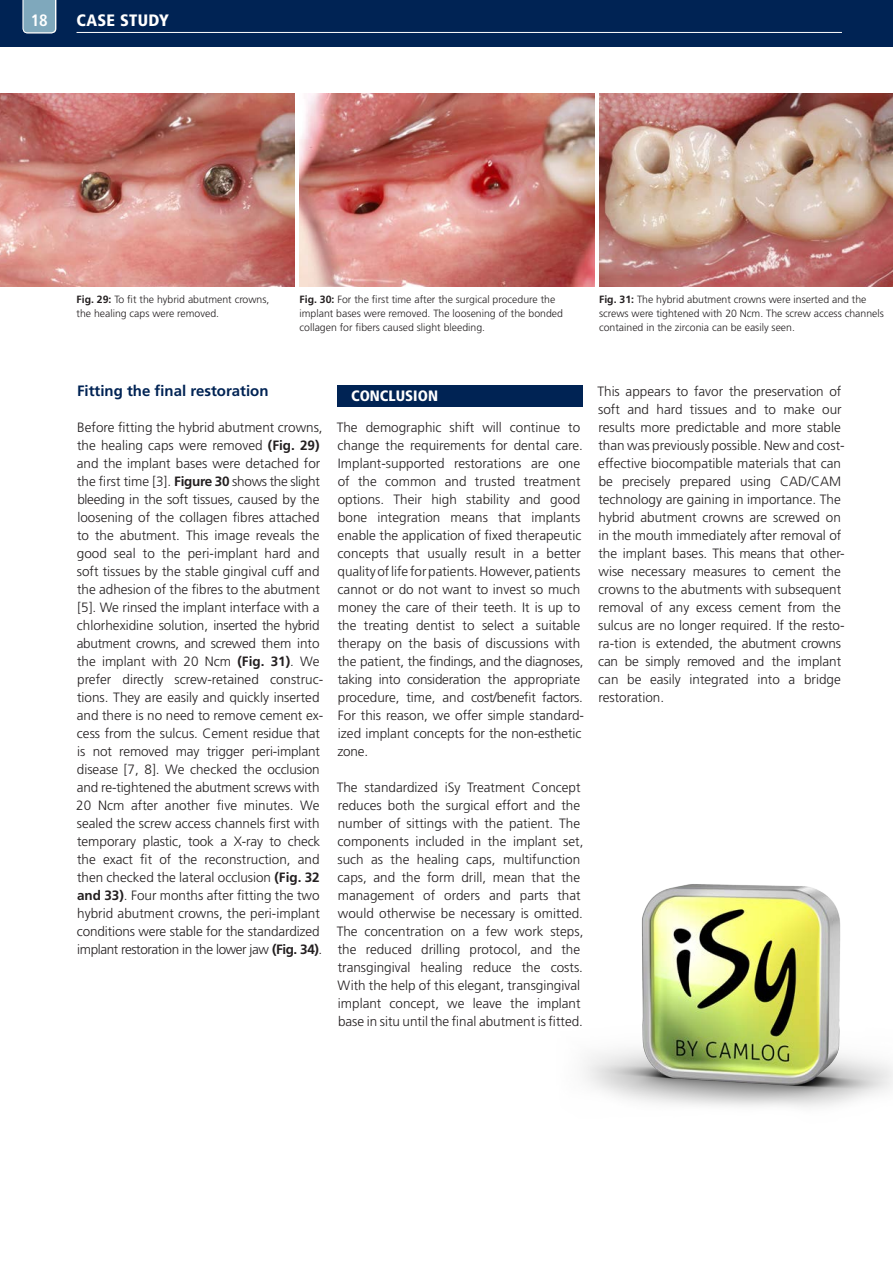
<style>
.page{position:relative;width:893px;height:1263px;background:#fff}
.page>*{position:absolute;margin:0;border:0;box-sizing:border-box;transform-origin:0 0}
.t1{font:900 condensed 16.5px "Frutiger LT Std";letter-spacing:.02em;color:#fff}
.t2{font:700 condensed 16.5px "Frutiger LT Std";color:#fff}
.t3{font:700 15px "Frutiger LT Std";color:#002354}
.t4{font:900 condensed 15px "Frutiger LT Std";color:#fff}
.t5{font:300 13.5px/18px "Frutiger LT Std";color:#231f20}
.t6{font:300 10.5px/14.2px "Frutiger LT Std";color:#231f20}
.s1{font-weight:700}
</style>
<div class="page">
<div style="left:0;top:0;width:893px;height:47px;background:#002354"></div>
<hr style="left:77px;top:32px;width:765px;height:1px;background:#fff">
<svg style="left:23px;top:0;width:33px;height:33px"></svg>
<div style="left:337px;top:385px;width:245px;height:22px;background:#002354"></div>
<img style="left:584px;top:884px;width:309px;height:223px">
<img style="left:0;top:94px;width:295px;height:192px">
<img style="left:300px;top:94px;width:294px;height:192px">
<img style="left:599px;top:94px;width:294px;height:192px">
<p class="t2" style="left:31px;top:11px;width:19px">18</p>
<p class="t1" style="left:77px;top:11px;width:94px">CASE STUDY</p>
<p class="t6" style="left:77px;top:292px;width:194px"><span class="s1">Fig. 29:</span> To fit the hybrid abutment crowns, the healing caps were removed.</p>
<p class="t6" style="left:300px;top:292px;width:265px"><span class="s1">Fig. 30:</span> For the first time after the surgical procedure the implant bases were removed. The loosening of the bonded collagen for fibers caused slight bleeding.</p>
<p class="t6" style="left:599px;top:292px;width:286px"><span class="s1">Fig. 31:</span> The hybrid abutment crowns were inserted and the screws were tightened with 20 Ncm. The screw access channels contained in the zirconia can be easily seen.</p>
<p class="t3" style="left:77px;top:382px;width:193px">Fitting the final restoration</p>
<p class="t5" style="left:76px;top:419px;width:249px">Before fitting the hybrid abutment crowns, the healing caps were removed <span class="s1">(Fig. 29) </span>and the implant bases were detached for the first time [3]. <span class="s1">Figure 30</span> shows the slight bleeding in the soft tissues, caused by the loosening of the collagen fibres attached to the abutment. This image reveals the good seal to the peri-implant hard and soft tissues by the stable gingival cuff and the adhesion of the fibres to the abutment [5]. We rinsed the implant interface with a chlorhexidine solution, inserted the hybrid abutment crowns, and screwed them into the implant with 20 Ncm <span class="s1">(Fig. 31)</span>. We prefer directly screw-retained construc&shy;tions. They are easily and quickly inserted and there is no need to remove cement ex&shy;cess from the sulcus. Cement residue that is not removed may trigger peri-implant disease [7, 8]. We checked the occlusion and re-tightened the abutment screws with 20 Ncm after another five minutes. We sealed the screw access channels first with temporary plastic, took a X-ray to check the exact fit of the reconstruction, and then checked the lateral occlusion <span class="s1">(Fig. 32 and 33)</span>. Four months after fitting the two hybrid abutment crowns, the peri-implant conditions were stable for the standardized implant restoration in the lower jaw <span class="s1">(Fig. 34)</span>.</p>
<p class="t5" style="left:337px;top:418px;width:249px">The demographic shift will continue to change the requirements for dental care.<br>Implant-supported restorations are one of the common and trusted treatment options. Their high stability and good bone integration means that implants enable the application of fixed therapeutic concepts that usually result in a better quality of life for patients. However, patients cannot or do not want to invest so much money the care of their teeth. It is up to the treating dentist to select a suitable therapy on the basis of discussions with the patient, the findings, and the diagnoses, taking into consideration the appropriate procedure, time, and cost/benefit factors.<br>For this reason, we offer simple standard&shy;ized implant concepts for the non-esthetic zone.</p>
<p class="t4" style="left:351px;top:387px;width:88px">CONCLUSION</p>
<p class="t5" style="left:337px;top:778px;width:248px">The standardized iSy Treatment Concept reduces both the surgical effort and the number of sittings with the patient. The components included in the implant set, such as the healing caps, multifunction caps, and the form drill, mean that the management of orders and parts that would otherwise be necessary is omitted.<br>The concentration on a few work steps, the reduced drilling protocol, and the transgingival healing reduce the costs.<br>With the help of this elegant, transgingival implant concept, we leave the implant base in situ until the final abutment is fitted.</p>
<p class="t5" style="left:597px;top:382px;width:249px">This appears to favor the preservation of soft and hard tissues and to make our results more predictable and more stable than was previously possible. New and cost&shy;effective biocompatible materials that can be precisely prepared using CAD/CAM technology are gaining in importance. The hybrid abutment crowns are screwed on in the mouth immediately after removal of the implant bases. This means that other&shy;wise necessary measures to cement the crowns to the abutments with subsequent removal of any excess cement from the sulcus are no longer required. If the resto&shy;ra-tion is extended, the abutment crowns can be simply removed and the implant can be easily integrated into a bridge restoration.</p>
</div>
